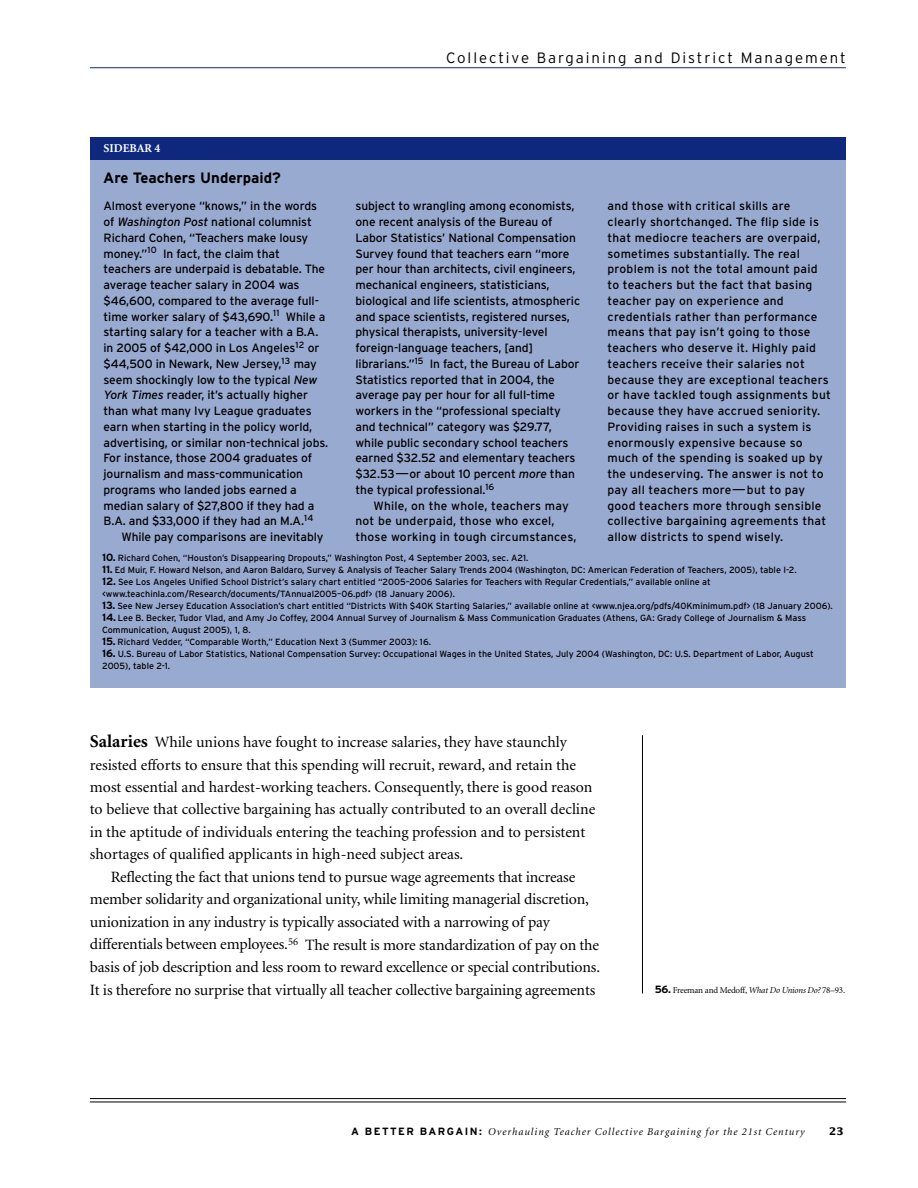
<style>
.page{position:relative;width:918px;height:1188px;background:#fff}
.page>*{position:absolute;margin:0;border:0;box-sizing:border-box;transform-origin:0 0}
.t1{font:15.75px/22.5px "Minion";letter-spacing:-.01em;color:#000}
.t2{font:300 15px "Interstate";letter-spacing:.13em;color:#000}
.t3{font:700 15px "Interstate";color:#000}
.t4{font:12px/15.8px "Interstate";letter-spacing:-.005em;color:#000}
.t5{font:12px/15.8px "Interstate";letter-spacing:.02em;color:#000}
.t6{font:700 12px "Minion";color:#fff}
.t7{font:italic 10.5px "Minion";letter-spacing:.095em;color:#000}
.t8{font:700 10.5px "Lucida";color:#000}
.t9{font:9px/12px "Interstate";color:#000}
.t10{font:9px "Minion";letter-spacing:-.02em;color:#000}
.s1{font-style:italic}
.s2{font-weight:700;font-size:10.5px}
.s3{font-weight:700;font-size:18px}
.s4{font-family:"Interstate";font-weight:700;font-size:10.5px}
.s5{font-family:"Interstate";font-weight:700;font-style:normal}
</style>
<div class="page">
<hr style="left:90px;top:1102px;width:756px;height:1px;background:#000">
<hr style="left:90px;top:1098px;width:756px;height:1px;background:#000">
<hr style="left:90px;top:67px;width:756px;height:1px;background:#0d287d">
<hr style="left:642px;top:735px;width:1px;height:259px;background:#000">
<div style="left:90px;top:137px;width:756px;height:551px;background:#99aad1"></div>
<div style="left:90px;top:138px;width:756px;height:22px;background:#0d287d"></div>
<p class="t2" style="left:446px;top:49px;width:401px">Collective Bargaining and District Management</p>
<p class="t6" style="left:104px;top:143px;width:58px">SIDEBAR 4</p>
<p class="t3" style="left:103px;top:169px;width:179px">Are Teachers Underpaid?</p>
<p class="t4" style="left:103px;top:198px;width:226px">Almost everyone “knows,” in the words of <span class="s1">Washington Post</span> national columnist Richard Cohen, “Teachers make lousy money.”<sup>10</sup> In fact, the claim that teachers are underpaid is debatable. The average teacher salary in 2004 was $46,600, compared to the average full&shy;time worker salary of $43,690.<sup>11</sup> While a starting salary for a teacher with a B.A. in 2005 of $42,000 in Los Angeles<sup>12</sup> or $44,500 in Newark, New Jersey,<sup>13</sup> may seem shockingly low to the typical <span class="s1">New York Times</span> reader, it’s actually higher than what many Ivy League graduates earn when starting in the policy world, advertising, or similar non-technical jobs.<br>For instance, those 2004 graduates of journalism and mass-communication programs who landed jobs earned a median salary of $27,800 if they had a B.A. and $33,000 if they had an M.A.<sup>14</sup></p>
<p class="t4" style="left:122px;top:529px;width:204px">While pay comparisons are inevitably</p>
<p class="t4" style="left:356px;top:198px;width:226px">subject to wrangling among economists, one recent analysis of the Bureau of Labor Statistics’ National Compensation Survey found that teachers earn “more per hour than architects, civil engineers, mechanical engineers, statisticians, biological and life scientists, atmospheric and space scientists, registered nurses, physical therapists, university-level foreign-language teachers, [and] librarians.”<sup>15</sup> In fact, the Bureau of Labor Statistics reported that in 2004, the average pay per hour for all full-time workers in the “professional specialty and technical” category was $29.77, while public secondary school teachers earned $32.52 and elementary teachers $32.53—or about 10 percent <span class="s1">more</span> than the typical professional.<sup>16</sup></p>
<p class="t5" style="left:356px;top:498px;width:222px;text-indent:18px">While, on the whole, teachers may not be underpaid, those who excel, those working in tough circumstances,</p>
<p class="t5" style="left:608px;top:198px;width:225px">and those with critical skills are clearly shortchanged. The flip side is that mediocre teachers are overpaid, sometimes substantially. The real problem is not the total amount paid to teachers but the fact that basing teacher pay on experience and credentials rather than performance means that pay isn’t going to those teachers who deserve it. Highly paid teachers receive their salaries not because they are exceptional teachers or have tackled tough assignments but because they have accrued seniority.<br>Providing raises in such a system is enormously expensive because so much of the spending is soaked up by the undeserving. The answer is not to pay all teachers more—but to pay good teachers more through sensible collective bargaining agreements that allow districts to spend wisely.</p>
<p class="t9" style="left:102px;top:552px;width:428px"><span class="s2">10.</span> Richard Cohen, “Houston’s Disappearing Dropouts,” Washington Post, 4 September 2003, sec. A21.</p>
<p class="t9" style="left:102px;top:564px;width:696px"><span class="s2">11.</span> Ed Muir, F. Howard Nelson, and Aaron Baldaro, Survey &amp; Analysis of Teacher Salary Trends 2004 (Washington, DC: American Federation of Teachers, 2005), table I-2.</p>
<p class="t9" style="left:102px;top:576px;width:610px"><span class="s2">12.</span> See Los Angeles Unified School District’s salary chart entitled “2005–2006 Salaries for Teachers with Regular Credentials,” available online at &lt;www.teachinla.com/Research/documents/TAnnual2005–06.pdf&gt; (18 January 2006).</p>
<p class="t9" style="left:102px;top:600px;width:732px"><span class="s2">13.</span> See New Jersey Education Association’s chart entitled “Districts With $40K Starting Salaries,” available online at &lt;www.njea.org/pdfs/40Kminimum.pdf&gt; (18 January 2006).</p>
<p class="t9" style="left:102px;top:612px;width:706px"><span class="s2">14.</span> Lee B. Becker, Tudor Vlad, and Amy Jo Coffey, 2004 Annual Survey of Journalism &amp; Mass Communication Graduates (Athens, GA: Grady College of Journalism &amp; Mass<br>Communication, August 2005), 1, 8.</p>
<p class="t9" style="left:102px;top:636px;width:330px"><span class="s2">15.</span> Richard Vedder, “Comparable Worth,” Education Next 3 (Summer 2003): 16.</p>
<p class="t9" style="left:102px;top:648px;width:713px"><span class="s2">16.</span> U.S. Bureau of Labor Statistics, National Compensation Survey: Occupational Wages in the United States, July 2004 (Washington, DC: U.S. Department of Labor, August<br>2005), table 2-1.</p>
<p class="t1" style="left:90px;top:732px;width:507px"><span class="s3">Salaries</span> While unions have fought to increase salaries, they have staunchly resisted efforts to ensure that this spending will recruit, reward, and retain the most essential and hardest-working teachers. Consequently, there is good reason to believe that collective bargaining has actually contributed to an overall decline in the aptitude of individuals entering the teaching profession and to persistent shortages of qualified applicants in high-need subject areas.</p>
<p class="t1" style="left:90px;top:867px;width:512px;text-indent:21px">Reflecting the fact that unions tend to pursue wage agreements that increase member solidarity and organizational unity, while limiting managerial discretion, unionization in any industry is typically associated with a narrowing of pay differentials between employees.<sup>56</sup> The result is more standardization of pay on the basis of job description and less room to reward excellence or special contributions.<br>It is therefore no surprise that virtually all teacher collective bargaining agreements</p>
<p class="t10" style="left:655px;top:987px;width:192px"><span class="s4">56.</span> Freeman and Medoff, <span class="s1">What Do Unions Do?</span> 78–93.</p>
<p class="t7" style="left:351px;top:1127px;width:455px"><span class="s5">A BETTER BARGAIN:</span> Overhauling Teacher Collective Bargaining for the 21st Century</p>
<p class="t8" style="left:829px;top:1125px;width:16px">23</p>
</div>
